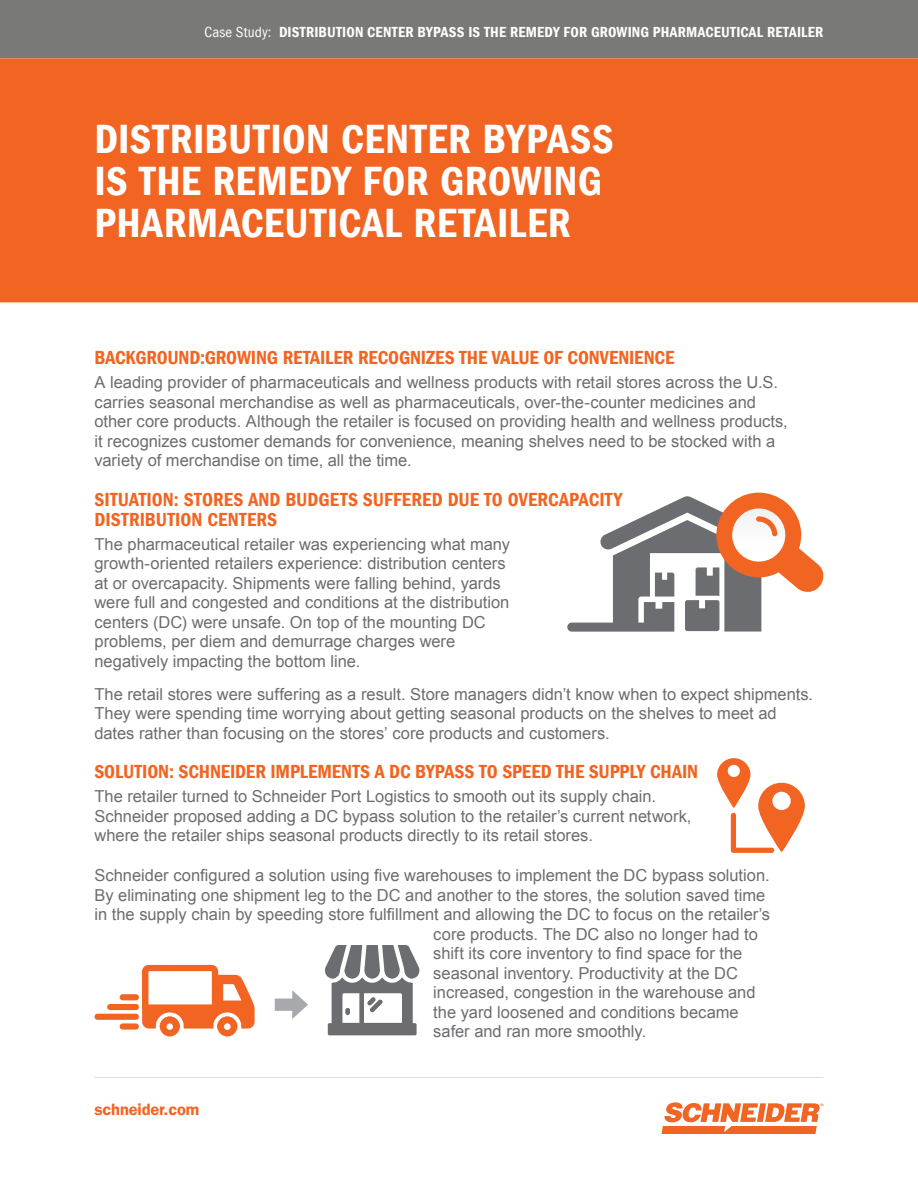
<style>
.page{position:relative;width:918px;height:1188px;background:#fff}
.page>*{position:absolute;margin:0;border:0;box-sizing:border-box;transform-origin:0 0}
.t1{font:42px/42px "Franklin Gothic LT Com Dm Cn";letter-spacing:.01em;color:#fff}
.t2{font:19.5px/19.5px "Franklin Gothic LT Com Dm Cn";color:#f26422}
.t3{font:16.5px/19.5px "Arial";color:#6c6d70}
.t4{font:16.5px "Franklin Gothic LT Com Dm";letter-spacing:-.01em;color:#f26422}
.t5{font:15px "Franklin Gothic LT Com Dm Cn";letter-spacing:.01em;color:#fff}
.s1{font-family:"Franklin Gothic LT Com";font-stretch:condensed}
</style>
<div class="page">
<hr style="left:94px;top:1077px;width:730px;height:1px;background:#dcdddf">
<svg style="left:662px;top:1102px;width:162px;height:32px"></svg>
<div style="left:0;top:0;width:918px;height:58px;background:#797978"></div>
<div style="left:0;top:58px;width:918px;height:244px;background:#f26422"></div>
<svg style="left:567px;top:493px;width:257px;height:139px"></svg>
<svg style="left:717px;top:758px;width:88px;height:95px"></svg>
<div style="left:120px;top:994px;width:19px;height:6px;background:#f26422;border-radius:3px"></div>
<div style="left:107px;top:1004px;width:32px;height:6px;background:#f26422;border-radius:3px"></div>
<div style="left:94px;top:1014px;width:45px;height:6px;background:#f26422;border-radius:3px"></div>
<div style="left:120px;top:1023px;width:19px;height:7px;background:#f26422;border-radius:3px"></div>
<svg style="left:142px;top:965px;width:113px;height:71px"></svg>
<svg style="left:325px;top:945px;width:95px;height:90px"></svg>
<svg style="left:275px;top:990px;width:33px;height:29px"></svg>
<p class="t5" style="left:204px;top:24px;width:621px"><span class="s1">Case Study:</span> DISTRIBUTION CENTER BYPASS IS THE REMEDY FOR GROWING PHARMACEUTICAL RETAILER</p>
<h1 class="t1" style="left:94px;top:118px;width:521px">DISTRIBUTION CENTER BYPASS<br>IS THE REMEDY FOR GROWING<br>PHARMACEUTICAL RETAILER</h1>
<p class="t2" style="left:94px;top:348px;width:581px">BACKGROUND:GROWING RETAILER RECOGNIZES THE VALUE OF CONVENIENCE</p>
<p class="t3" style="left:94px;top:373px;width:695px">A leading provider of pharmaceuticals and wellness products with retail stores across the U.S. carries seasonal merchandise as well as pharmaceuticals, over-the-counter medicines and other core products. Although the retailer is focused on providing health and wellness products, it recognizes customer demands for convenience, meaning shelves need to be stocked with a variety of merchandise on time, all the time.</p>
<p class="t2" style="left:94px;top:490px;width:529px">SITUATION: STORES AND BUDGETS SUFFERED DUE TO OVERCAPACITY<br>DISTRIBUTION CENTERS</p>
<p class="t3" style="left:94px;top:534px;width:417px">The pharmaceutical retailer was experiencing what many growth-oriented retailers experience: distribution centers at or overcapacity. Shipments were falling behind, yards were full and congested and conditions at the distribution centers (DC) were unsafe. On top of the mounting DC problems, per diem and demurrage charges were negatively impacting the bottom line.</p>
<p class="t3" style="left:94px;top:684px;width:720px">The retail stores were suffering as a result. Store managers didn’t know when to expect shipments.<br>They were spending time worrying about getting seasonal products on the shelves to meet ad dates rather than focusing on the stores’ core products and customers.</p>
<p class="t2" style="left:94px;top:762px;width:605px">SOLUTION: SCHNEIDER IMPLEMENTS A DC BYPASS TO SPEED THE SUPPLY CHAIN</p>
<p class="t3" style="left:94px;top:787px;width:599px">The retailer turned to Schneider Port Logistics to smooth out its supply chain.<br>Schneider proposed adding a DC bypass solution to the retailer’s current network, where the retailer ships seasonal products directly to its retail stores.</p>
<p class="t3" style="left:94px;top:866px;width:677px">Schneider configured a solution using five warehouses to implement the DC bypass solution.</p>
<p class="t3" style="left:94px;top:885px;width:672px">By eliminating one shipment leg to the DC and another to the stores, the solution saved time</p>
<p class="t3" style="left:94px;top:905px;width:677px">in the supply chain by speeding store fulfillment and allowing the DC to focus on the retailer’s</p>
<p class="t3" style="left:433px;top:924px;width:326px">core products. The DC also no longer had to</p>
<p class="t3" style="left:433px;top:944px;width:311px">shift its core inventory to find space for the</p>
<p class="t3" style="left:433px;top:963px;width:306px">seasonal inventory. Productivity at the DC</p>
<p class="t3" style="left:433px;top:983px;width:324px">increased, congestion in the warehouse and</p>
<p class="t3" style="left:433px;top:1002px;width:307px">the yard loosened and conditions became</p>
<p class="t3" style="left:433px;top:1022px;width:215px">safer and ran more smoothly.</p>
<p class="t4" style="left:94px;top:1099px;width:106px">schneider.com</p>
</div>
